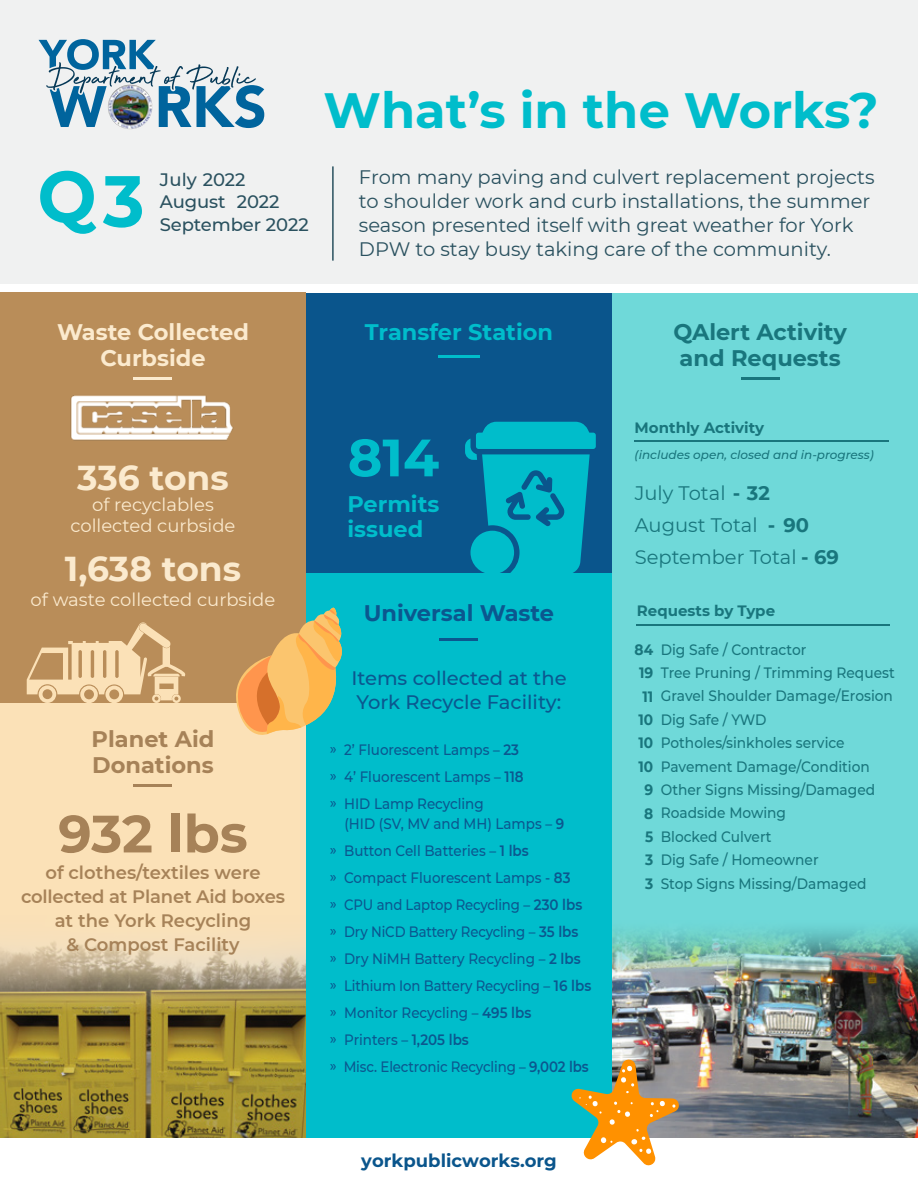
<style>
.page{position:relative;width:918px;height:1188px;background:#fff}
.page>*{position:absolute;margin:0;border:0;box-sizing:border-box;transform-origin:0 0}
.t1{font:700 72.3px "Montserrat";color:#00bdcb}
.t2{font:700 52.5px "Montserrat";color:#a68258}
.t3{font:700 52.5px "Montserrat";color:#00bdcb}
.t4{font:700 49.5px "Montserrat";color:#00bdcb}
.t5{font:700 34.5px "Montserrat";color:#fbeace}
.t6{font:700 22.5px/25.5px "Montserrat";color:#00bdcb}
.t7{font:700 22.5px/25.5px "Montserrat";color:#19767d}
.t8{font:700 22.5px/25.5px "Montserrat";color:#fbeace;text-align:center}
.t9{font:700 22.5px/25.5px "Montserrat";color:#a68258}
.t10{font:700 22.5px "Montserrat";color:#0b578f}
.t11{font:19.5px/24px "Montserrat";color:#2a515f}
.t12{font:19.5px/31.7px "Montserrat";color:#19767d}
.t13{font:500 19.5px/24px "Montserrat";color:#0b578f}
.t14{font:600 18px/24px "Montserrat";letter-spacing:-.005em;color:#a68258;text-align:center}
.t15{font:18px/21px "Montserrat";color:#fbeace;text-align:center}
.t16{font:500 18px/22.5px "Montserrat";letter-spacing:-.01em;color:#2a515f}
.t17{font:700 18px "Montserrat";color:#0a558c}
.t18{font:500 15px/27px "Montserrat";letter-spacing:-.005em;color:#0b578f;scale:.9 1}
.t19{font:500 15px/23.4px "Montserrat";color:#19767d;scale:.92 1}
.t20{font:700 15px "Montserrat";color:#19767d}
.t21{font:700 15px/23.4px "Montserrat";color:#19767d;scale:.92 1}
.t22{font:italic 500 12px "Montserrat";color:#19767d}
.s1{font-weight:600}
.s2{font-weight:700}
</style>
<div class="page">
<div style="left:306px;top:567px;width:306px;height:571px;background:#00bdcb"></div>
<div style="left:306px;top:293px;width:306px;height:279px;background:#0a558c"></div>
<div style="left:612px;top:293px;width:306px;height:845px;background:#6fd9d9"></div>
<div style="left:0;top:293px;width:306px;height:419px;background:#b98d59"></div>
<div style="left:0;top:703px;width:306px;height:435px;background:#fbe1b7"></div>
<div style="left:0;top:0;width:918px;height:284px;background:#f0f1f1"></div>
<svg style="left:39px;top:39px;width:225px;height:89px"></svg>
<hr style="left:332px;top:166px;width:2px;height:95px;background:#2a515f">
<hr style="left:134px;top:377px;width:38px;height:3px;background:#fbeace">
<img style="left:70px;top:395px;width:163px;height:46px">
<svg style="left:27px;top:622px;width:158px;height:81px"></svg>
<hr style="left:440px;top:638px;width:38px;height:3px;background:#0b578f">
<img style="left:612px;top:976px;width:306px;height:162px">
<img style="left:612px;top:929px;width:306px;height:47px">
<img style="left:0;top:1017px;width:306px;height:121px">
<svg style="left:0;top:941px;width:306px;height:76px"></svg>
<svg style="left:465px;top:422px;width:131px;height:151px"></svg>
<hr style="left:438px;top:355px;width:42px;height:3px;background:#00bdcb">
<hr style="left:637px;top:624px;width:253px;height:2px;background:#19767d">
<hr style="left:741px;top:377px;width:38px;height:3px;background:#19767d">
<hr style="left:635px;top:440px;width:254px;height:1px;background:#19767d">
<hr style="left:134px;top:784px;width:38px;height:3px;background:#a68258">
<svg style="left:236px;top:607px;width:106px;height:128px"></svg>
<svg style="left:571px;top:1057px;width:110px;height:109px"></svg>
<h1 class="t1" style="left:37px;top:147px;width:109px">Q3</h1>
<h3 class="t4" style="left:324px;top:74px;width:557px">What’s in the Works?</h3>
<p class="t16" style="left:160px;top:167px;width:121px">July 2022<br>August 2022</p>
<p class="t16" style="left:160px;top:212px;width:150px">September 2022</p>
<h3 class="t11" style="left:359px;top:165px;width:517px">From many paving and culvert replacement projects to shoulder work and curb installations, the summer season presented itself with great weather for York DPW to stay busy taking care of the community.</h3>
<h3 class="t8" style="left:57px;top:318px;width:193px">Waste Collected<br>Curbside</h3>
<h3 class="t5" style="left:77px;top:453px;width:153px">336 tons</h3>
<p class="t15" style="left:70px;top:494px;width:167px">of recyclables collected curbside</p>
<h3 class="t5" style="left:65px;top:544px;width:178px">1,638 tons</h3>
<p class="t15" style="left:31px;top:588px;width:246px">of waste collected curbside</p>
<h3 class="t9" style="left:92px;top:726px;width:124px">Planet Aid<br>Donations</h3>
<h2 class="t2" style="left:58px;top:796px;width:191px">932 lbs</h2>
<p class="t14" style="left:21px;top:860px;width:265px">of clothes/textiles were collected at Planet Aid boxes at the York Recycling<br>&amp; Compost Facility</p>
<h3 class="t6" style="left:365px;top:318px;width:190px">Transfer Station</h3>
<h2 class="t3" style="left:348px;top:420px;width:93px">814</h2>
<h3 class="t6" style="left:347px;top:490px;width:94px">Permits issued</h3>
<h3 class="t10" style="left:364px;top:597px;width:192px">Universal Waste</h3>
<h3 class="t13" style="left:351px;top:665px;width:217px">Items collected at the<br>York Recycle Facility:</h3>
<p class="t18" style="left:330px;top:736px;width:217px">» 2’ Fluorescent Lamps – <span class="s1">23 </span>» 4’ Fluorescent Lamps – <span class="s1">118 </span>» HID Lamp Recycling</p>
<p class="t18" style="left:330px;top:809px;width:292px;text-indent:15px">(HID (SV, MV and MH) Lamps – <span class="s1">9<br></span>» Button Cell Batteries – <span class="s1">1 lbs<br></span>» Compact Fluorescent Lamps - <span class="s1">83<br></span>» CPU and Laptop Recycling – <span class="s1">230 lbs </span>» Dry NiCD Battery Recycling – <span class="s1">35 lbs<br></span>» Dry NiMH Battery Recycling – <span class="s1">2 lbs </span>» Lithium Ion Battery Recycling – <span class="s1">16 lbs </span>» Monitor Recycling – <span class="s1">495 lbs<br></span>» Printers – <span class="s1">1,205 lbs<br></span>» Misc. Electronic Recycling – <span class="s1">9,002 lbs</span></p>
<h3 class="t7" style="left:673px;top:318px;width:175px">QAlert Activity and Requests</h3>
<p class="t20" style="left:635px;top:417px;width:131px">Monthly Activity</p>
<p class="t22" style="left:635px;top:447px;width:241px">(includes open, closed and in-progress)</p>
<h3 class="t12" style="left:635px;top:477px;width:206px">July Total <span class="s2">- 32<br></span>August Total <span class="s2">- 90<br></span>September Total <span class="s2">- 69</span></h3>
<p class="t20" style="left:637px;top:600px;width:140px">Requests by Type</p>
<p class="t19" style="left:661px;top:637px;width:256px">Dig Safe / Contractor<br>Tree Pruning / Trimming Request</p>
<p class="t19" style="left:635px;top:637px;width:282px"><span class="s2">84<br>19<br>11</span> Gravel Shoulder Damage/Erosion<br><span class="s2">10</span> Dig Safe / YWD</p>
<p class="t19" style="left:644px;top:754px;width:253px;text-indent:-6px"><span class="s2">10</span> Pavement Damage/Condition<br><span class="s2">9</span> Other Signs Missing/Damaged<br><span class="s2">8</span> Roadside Mowing<br><span class="s2">5</span> Blocked Culvert</p>
<p class="t19" style="left:638px;top:731px;width:226px"><span class="s2">10</span> Potholes/sinkholes service</p>
<p class="t21" style="left:645px;top:848px;width:10px">3<br>3</p>
<p class="t19" style="left:661px;top:848px;width:225px">Dig Safe / Homeowner<br>Stop Signs Missing/Damaged</p>
<p class="t17" style="left:361px;top:1148px;width:197px">yorkpublicworks.org</p>
</div>
